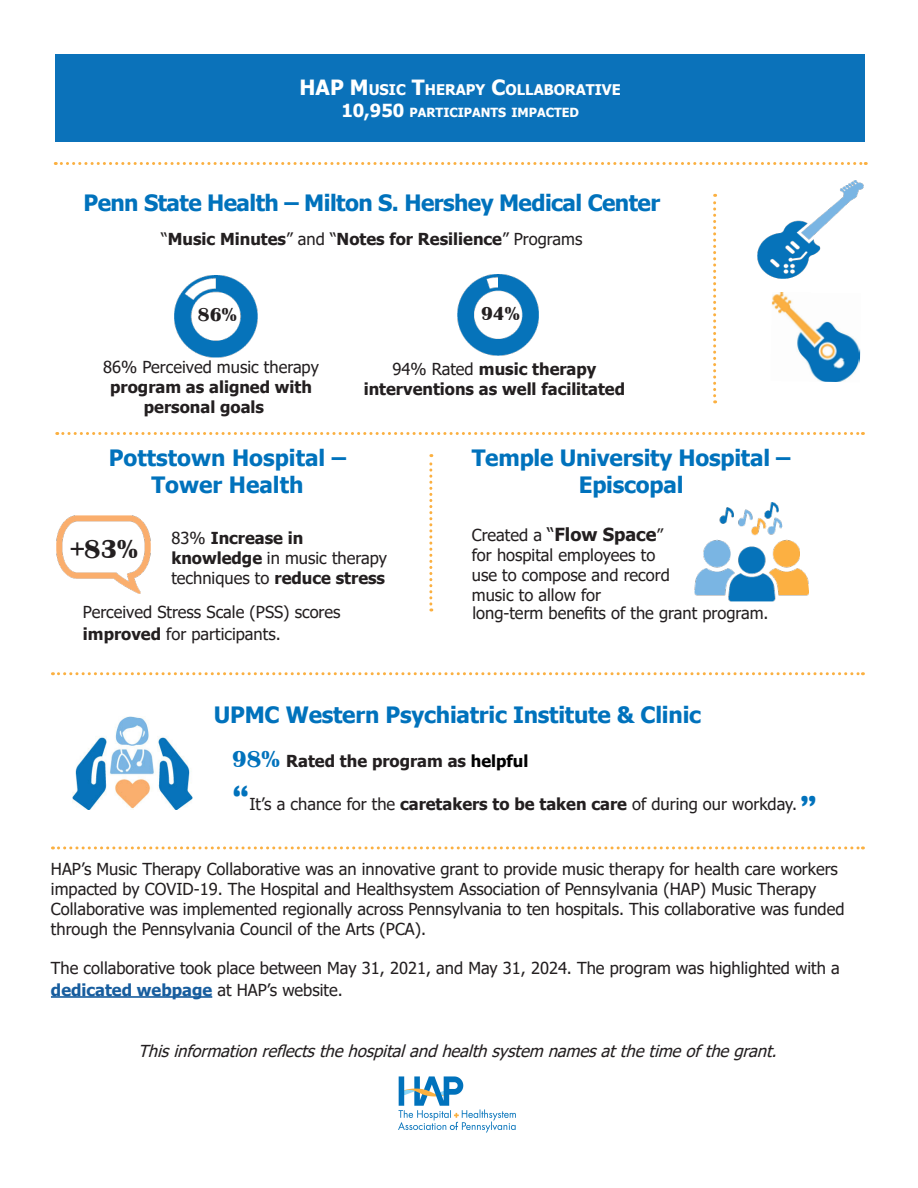
<style>
.page{position:relative;width:918px;height:1188px;background:#fff}
.page>*{position:absolute;margin:0;border:0;box-sizing:border-box;transform-origin:0 0}
.t1{font:700 36px "Britannic";color:#0072bc}
.t2{font:700 27px "Britannic";color:#231f20}
.t3{font:700 22.5px "Tahoma";letter-spacing:-.01em;color:#0072bc}
.t4{font:700 19.5px "Britannic";color:#231f20}
.t5{font:16.5px/19.8px "Tahoma";color:#231f20}
.t6{font:700 16.5px/19.8px "Tahoma";color:#231f20;text-align:center}
.t7{font:italic 16.5px "Tahoma";color:#231f20}
.t8{font:700 14.7px "Tahoma";color:#fff}
.t9{font:700 12.6px "Tahoma";color:#fff}
.s1{font-size:21px}
.s2{font-size:18px}
.s3{font-weight:400}
.s4{font-weight:700}
.s5{font-weight:700;font-size:18px}
.s6{font-family:"Britannic";font-size:24px;color:#0072bc}
.s7{color:#000}
.s8{font-family:"Britannic";font-weight:700;font-size:36px;color:#0072bc}
.s9{font-weight:700;color:#175d9e}
</style>
<div class="page">
<img style="left:398px;top:1076px;width:118px;height:57px">
<svg style="left:55px;top:162px;width:811px;height:3px"></svg>
<svg style="left:57px;top:432px;width:806px;height:3px"></svg>
<svg style="left:52px;top:672px;width:811px;height:3px"></svg>
<svg style="left:52px;top:846px;width:811px;height:3px"></svg>
<svg style="left:713px;top:194px;width:3px;height:209px"></svg>
<svg style="left:429px;top:454px;width:3px;height:157px"></svg>
<img style="left:175px;top:276px;width:82px;height:82px">
<img style="left:458px;top:274px;width:81px;height:81px">
<img style="left:72px;top:717px;width:120px;height:93px">
<img style="left:57px;top:515px;width:94px;height:78px">
<div style="left:55px;top:54px;width:810px;height:88px;background:#0b72ba"></div>
<img style="left:695px;top:503px;width:113px;height:98px">
<hr style="left:51px;top:996px;width:161px;height:2px;background:#175d9e">
<img style="left:758px;top:181px;width:106px;height:97px">
<img style="left:771px;top:292px;width:90px;height:90px">
<p class="t8" style="left:300px;top:80px;width:323px"><span class="s1">HAP M</span>USIC <span class="s1">T</span>HERAPY <span class="s1">C</span>OLLABORATIVE</p>
<p class="t9" style="left:341px;top:103px;width:187px"><span class="s2">10,950</span> PARTICIPANTS IMPA</p>
<p class="t9" style="left:546px;top:103px;width:35px">CTED</p>
<p class="t3" style="left:83px;top:187px;width:578px">Penn State Health – Milton S. Hershey Medical Center</p>
<p class="t6" style="left:161px;top:230px;width:423px"><span class="s3">“</span>Music Minutes<span class="s3">” and “</span>Notes for Resilience<span class="s3">” Programs</span></p>
<p class="t4" style="left:198px;top:304px;width:40px">86%</p>
<p class="t5" style="left:103px;top:358px;width:217px;text-align:center">86% Perceived music therapy <span class="s4">program as aligned with</span></p>
<p class="t6" style="left:144px;top:398px;width:122px">personal goals</p>
<p class="t4" style="left:481px;top:302px;width:40px">94%</p>
<p class="t6" style="left:364px;top:360px;width:263px"><span class="s3">94% Rated</span> music therapy interventions as well facilitated</p>
<p class="t3" style="left:109px;top:442px;width:239px">Pottstown Hospital –</p>
<p class="t3" style="left:152px;top:469px;width:153px">Tower Health</p>
<p class="t6" style="left:171px;top:529px;width:217px;text-align:left"><span class="s3">83%</span> Increase in knowledge <span class="s3">in music therapy techniques to</span> reduce stress</p>
<p class="t2" style="left:71px;top:533px;width:68px">+83%</p>
<p class="t5" style="left:83px;top:602px;width:259px;line-height:21.6px">Perceived Stress Scale (PSS) scores <span class="s4">improved</span> for participants.</p>
<p class="t3" style="left:472px;top:442px;width:320px">Temple University Hospital –</p>
<p class="t3" style="left:579px;top:469px;width:106px">Episcopal</p>
<p class="t5" style="left:472px;top:526px;width:200px">Created a <span class="s2">“</span><span class="s5">Flow Space</span>” for hospital employees to use to compose and record music to allow for</p>
<p class="t5" style="left:472px;top:604px;width:298px">long-term benefits of the grant program.</p>
<p class="t3" style="left:214px;top:699px;width:489px">UPMC Western Psychiatric Institute &amp; Clinic</p>
<p class="t6" style="left:232px;top:751px;width:298px"><span class="s6">98%</span> Rated the program as <span class="s7">helpful</span></p>
<p class="t5" style="left:232px;top:795px;width:566px"><span class="s8">“</span>It’s a chance for the <span class="s4">caretakers to be taken care</span> of during our workday.</p>
<p class="t1" style="left:800px;top:788px;width:19px">”</p>
<p class="t5" style="left:51px;top:860px;width:795px">HAP’s Music Therapy Collaborative was an innovative grant to provide music therapy for health care workers impacted by COVID-19. The Hospital and Healthsystem Association of Pennsylvania (HAP) Music Therapy Collaborative was implemented regionally across Pennsylvania to ten hospitals. This collaborative was funded through the Pennsylvania Council of the Arts (PCA).</p>
<p class="t5" style="left:51px;top:958px;width:790px;line-height:21.6px">The collaborative took place between May 31, 2021, and May 31, 2024. The program was highlighted with a <span class="s9">dedicated webpage</span> at HAP’s website.</p>
<p class="t7" style="left:138px;top:1040px;width:646px">Thisinformationreflectsthehospitalandhealthsystem namesatthetimeofthegrant.</p>
</div>
